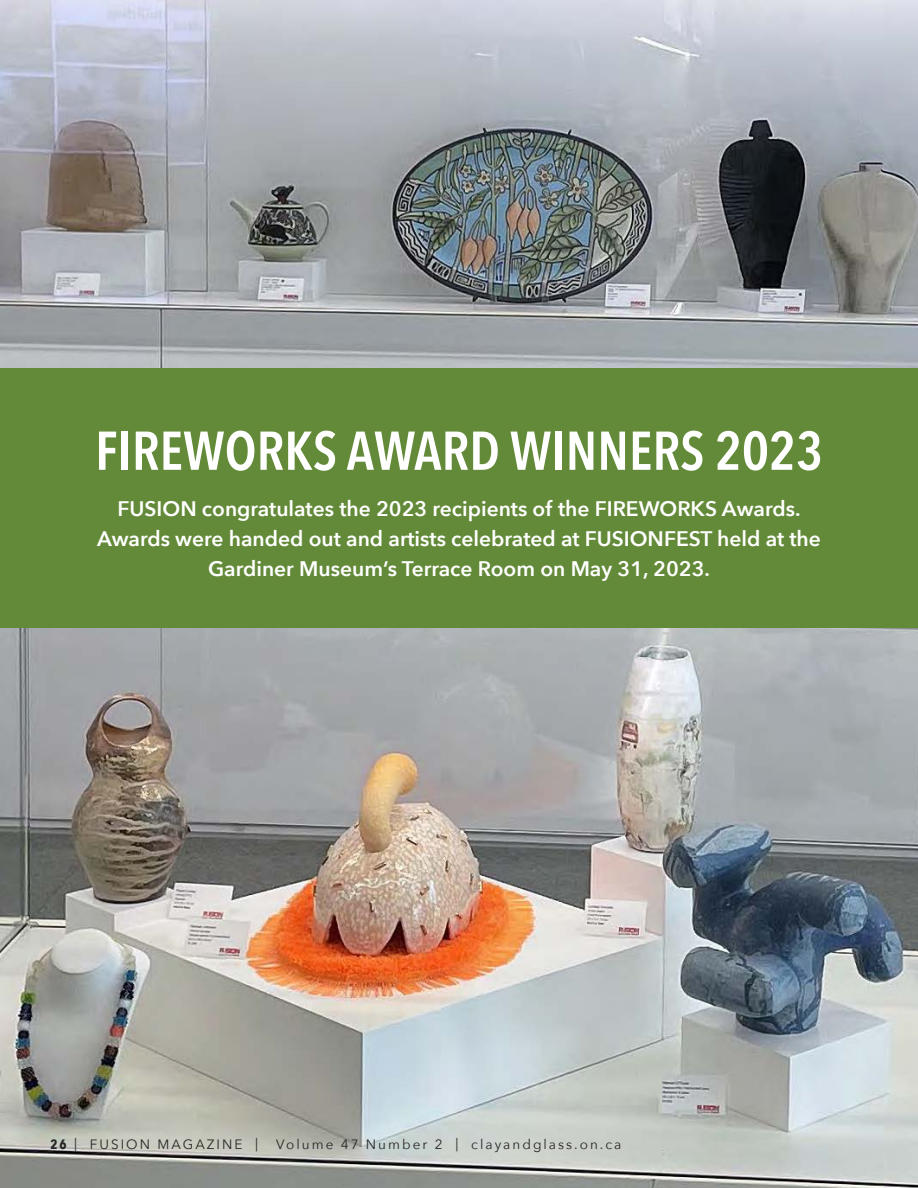
<style>
.page{position:relative;width:918px;height:1188px;background:#fff}
.page>*{position:absolute;margin:0;border:0;box-sizing:border-box;transform-origin:0 0}
.t1{font:600 54px "Avenir Next Condensed";color:#fff}
.t2{font:600 21px/30px "Avenir Next";color:#fff;text-align:center}
.t3{font:13.5px "Avenir Next";letter-spacing:.15em;color:#272526}
.s1{font-family:"Avenir Next Condensed";font-weight:700}
</style>
<div class="page">
<img style="left:0;top:0;width:918px;height:1188px">
<div style="left:0;top:369px;width:918px;height:259px;background:#638a38"></div>
<p class="t1" style="left:95px;top:416px;width:729px">FIREWORKS AWARD WINNERS 2023</p>
<p class="t2" style="left:118px;top:495px;width:684px">FUSION congratulates the 2023 recipients of the FIREWORKS Awards.</p>
<p class="t2" style="left:97px;top:525px;width:725px">Awards were handed out and artists celebrated at FUSIONFEST held at the<br>Gardiner Museum’s Terrace Room on May 31, 2023.</p>
<p class="t3" style="left:50px;top:1136px;width:209px"><span class="s1">26</span> | FUSION MAGAZINE |</p>
<p class="t3" style="left:276px;top:1136px;width:347px">Volume 47 Number 2 | clayandglass.on.ca</p>
</div>
